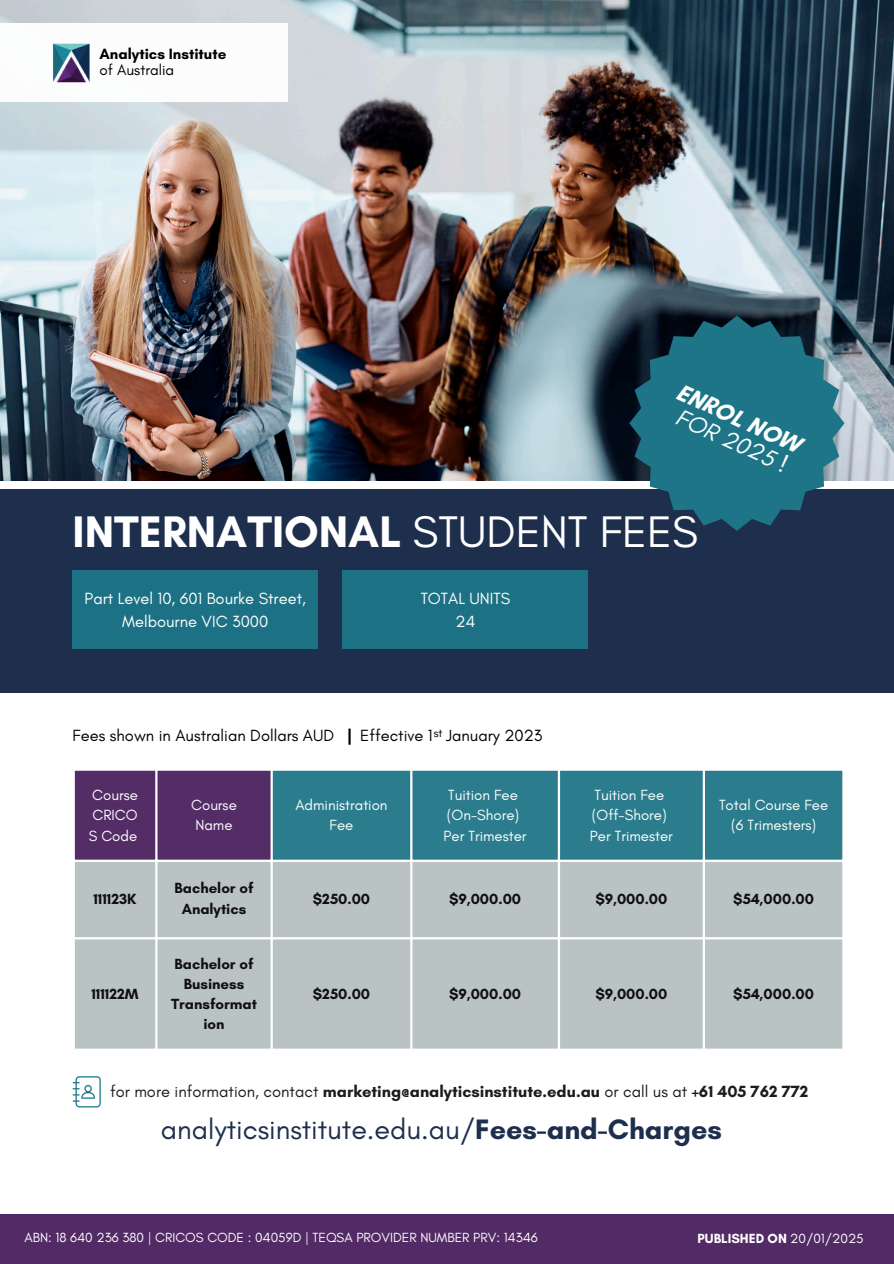
<style>
.page{position:relative;width:894px;height:1264px;background:#fff}
.page>*{position:absolute;margin:0;border:0;box-sizing:border-box;transform-origin:0 0}
.t1{font:700 45px "Glacial Indifference";color:#fff}
.t2{font:28.65px "Glacial Indifference";color:#1e2f4e}
.t3{font:700 24px/23.1px "Glacial Indifference";color:#fff;text-align:center}
.t4{font:700 16.5px "Glacial Indifference";color:#1c1c1c}
.t5{font:16.5px/22.5px "Glacial Indifference";color:#fff;text-align:center}
.t6{font:16.5px "Glacial Indifference";color:#000}
.t7{font:700 15.15px/15.8px "Glacial Indifference";color:#000}
.t8{font:15px/20.2px "Glacial Indifference";color:#fff;text-align:center}
.t9{font:700 15px/20.2px "Glacial Indifference";color:#010101;text-align:center}
.t10{font:13.5px "Glacial Indifference";color:#fff}
.t11{font:700 13.5px "Glacial Indifference";color:#fff}
.t12{font:12px "Glacial Indifference";color:#000}
.s1{font-weight:400}
.s2{font-weight:400;font-style:italic}
.s3{font-weight:700}
</style>
<div class="page">
<img style="left:0;top:0;width:893px;height:480px">
<div style="left:0;top:489px;width:893px;height:203px;background:#1e2f4e"></div>
<div style="left:0;top:1213px;width:893px;height:50px;background:#522a65"></div>
<div style="left:75px;top:770px;width:195px;height:89px;background:#542d67"></div>
<div style="left:273px;top:770px;width:569px;height:89px;background:#2b7d8e"></div>
<div style="left:75px;top:862px;width:767px;height:186px;background:#bac3c3"></div>
<hr style="left:155px;top:770px;width:2px;height:278px;background:#fff">
<hr style="left:270px;top:770px;width:3px;height:278px;background:#fff">
<hr style="left:410px;top:770px;width:2px;height:278px;background:#fff">
<hr style="left:557px;top:770px;width:3px;height:278px;background:#fff">
<hr style="left:702px;top:770px;width:2px;height:278px;background:#fff">
<hr style="left:73px;top:937px;width:771px;height:2px;background:#fff">
<svg style="left:629px;top:315px;width:215px;height:216px;background:#226476"></svg>
<div style="left:0;top:23px;width:288px;height:79px;background:#fff"></div>
<img style="left:52px;top:43px;width:38px;height:40px">
<svg style="left:73px;top:1076px;width:28px;height:31px"></svg>
<div style="left:73px;top:570px;width:245px;height:79px;background:#1d7587"></div>
<div style="left:342px;top:570px;width:246px;height:79px;background:#1d7587"></div>
<h5 class="t7" style="left:99px;top:46px;width:128px">Analytics Institute <span class="s1">of Australia</span></h5>
<h3 class="t3" style="left:682px;top:380px;width:135px;rotate:24deg">ENROL NOW<br><span class="s2">FOR 2025 !</span></h3>
<h1 class="t1" style="left:73px;top:504px;width:626px">INTERNATIONAL <span class="s1">STUDENT FEES</span></h1>
<p class="t5" style="left:85px;top:587px;width:223px">Part Level 10, 601 Bourke Street,<br>Melbourne VIC 3000</p>
<p class="t5" style="left:420px;top:587px;width:91px">TOTAL UNITS<br>24</p>
<h5 class="t6" style="left:73px;top:725px;width:471px">Fees shown in Australian Dollars AUD <span class="s3">|</span> Effective 1 January 2023</h5>
<h4 class="t12" style="left:433px;top:725px;width:10px">st</h4>
<p class="t8" style="left:89px;top:784px;width:51px;text-align:justify">Course CRICO S Code</p>
<p class="t8" style="left:191px;top:794px;width:47px;text-align:left">Course<br>Name</p>
<p class="t8" style="left:295px;top:794px;width:94px">Administration<br>Fee</p>
<p class="t8" style="left:443px;top:784px;width:84px">Tuition Fee (On-Shore)<br>Per Trimester</p>
<p class="t8" style="left:589px;top:784px;width:84px">Tuition Fee (Off-Shore)<br>Per Trimester</p>
<p class="t8" style="left:718px;top:794px;width:111px">Total Course Fee (6 Trimesters)</p>
<p class="t9" style="left:93px;top:888px;width:45px">111123K</p>
<p class="t9" style="left:174px;top:878px;width:80px">Bachelor of<br>Analytics</p>
<p class="t9" style="left:313px;top:888px;width:59px">$250.00</p>
<p class="t9" style="left:449px;top:888px;width:74px">$9,000.00</p>
<p class="t9" style="left:595px;top:888px;width:74px">$9,000.00</p>
<p class="t9" style="left:733px;top:888px;width:82px">$54,000.00</p>
<p class="t9" style="left:91px;top:983px;width:49px">111122M</p>
<p class="t9" style="left:171px;top:953px;width:87px">Bachelor of<br>Business<br>Transformat ion</p>
<p class="t9" style="left:313px;top:983px;width:59px">$250.00</p>
<p class="t9" style="left:449px;top:983px;width:74px">$9,000.00</p>
<p class="t9" style="left:595px;top:983px;width:74px">$9,000.00</p>
<p class="t9" style="left:733px;top:983px;width:82px">$54,000.00</p>
<h5 class="t4" style="left:110px;top:1081px;width:699px"><span class="s1">for more information, contact</span> marketing@analyticsinstitute.edu.au <span class="s1">or call us at</span> +61 405 762 772</h5>
<p class="t2" style="left:161px;top:1111px;width:562px">analyticsinstitute.edu.au/<span class="s3">Fees-and-Charges</span></p>
<p class="t10" style="left:24px;top:1228px;width:514px">ABN: 18 640 236 380 | CRICOS CODE : 04059D | TEQSA PROVIDER NUMBER PRV: 14346</p>
<p class="t11" style="left:697px;top:1230px;width:167px">PUBLISHED ON <span class="s1">20/01/2025</span></p>
</div>
